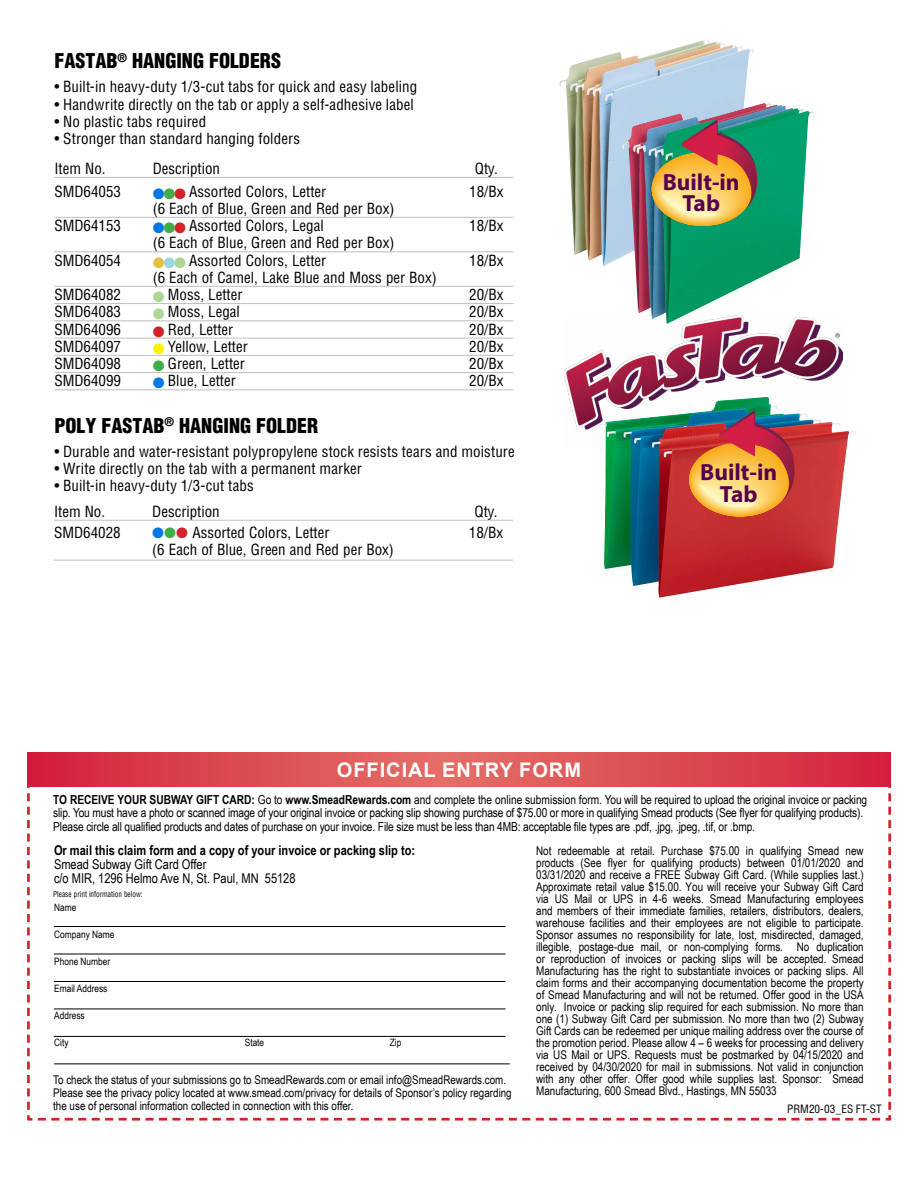
<style>
.page{position:relative;width:918px;height:1188px;background:#fff}
.page>*{position:absolute;margin:0;border:0;box-sizing:border-box;transform-origin:0 0}
.t1{font:700 23.4px/21.8px "Myriad Pro";color:#56004e;text-align:center}
.t2{font:700 20.1px "Arial";letter-spacing:.045em;color:#fff}
.t3{font:900 condensed 19.95px "Helvetica LT Std";color:#000}
.t4{font:condensed 15px "Helvetica LT Std";color:#000}
.t5{font:13.5px/14.2px "Arial Narrow";color:#000}
.t6{font:700 13.5px "Arial Narrow";color:#000}
.t7{font:12.45px/13px "Arial Narrow";letter-spacing:-.01em;color:#000}
.t8{font:12px/12px "Arial Narrow";color:#000;text-align:justify}
.t9{font:condensed 11.25px "Helvetica LT Std";letter-spacing:-.005em;color:#000}
.t10{font:10.2px "Arial Narrow";color:#000}
.t11{font:condensed 8.1px "Helvetica LT Std";color:#000;scale:.9 1}
.s1{color:#0177e3}
.s2{color:#41ad49}
.s3{color:#d2232a}
.s4{color:#e3c042}
.s5{color:#98d8e3}
.s6{color:#aed796}
.s7{color:#fff200}
.s8{font-weight:700}
</style>
<div class="page">
<svg style="left:27px;top:787px;width:864px;height:334px"></svg>
<svg style="left:27px;top:753px;width:864px;height:34px;background:#da4951"></svg>
<hr style="left:54px;top:954px;width:452px;height:1px;background:#000">
<hr style="left:54px;top:926px;width:452px;height:1px;background:#000">
<hr style="left:54px;top:981px;width:452px;height:1px;background:#000">
<hr style="left:54px;top:1009px;width:452px;height:1px;background:#000">
<hr style="left:54px;top:1036px;width:452px;height:1px;background:#000">
<hr style="left:54px;top:1064px;width:456px;height:1px;background:#000">
<hr style="left:54px;top:177px;width:459px;height:1px;background:#bcbec0">
<hr style="left:54px;top:217px;width:459px;height:1px;background:#bcbec0">
<hr style="left:54px;top:251px;width:459px;height:1px;background:#bcbec0">
<hr style="left:54px;top:286px;width:459px;height:1px;background:#bcbec0">
<hr style="left:54px;top:303px;width:459px;height:1px;background:#bcbec0">
<hr style="left:54px;top:320px;width:459px;height:1px;background:#bcbec0">
<hr style="left:54px;top:338px;width:459px;height:1px;background:#bcbec0">
<hr style="left:54px;top:355px;width:459px;height:1px;background:#bcbec0">
<hr style="left:54px;top:372px;width:459px;height:1px;background:#bcbec0">
<hr style="left:54px;top:389px;width:459px;height:1px;background:#bcbec0">
<img style="left:604px;top:431px;width:252px;height:167px">
<svg style="left:689px;top:448px;width:108px;height:69px;background:#eaa355"></svg>
<img style="left:559px;top:39px;width:195px;height:227px">
<img style="left:621px;top:103px;width:193px;height:212px">
<svg style="left:652px;top:120px;width:107px;height:106px;background:#a89b65"></svg>
<hr style="left:54px;top:520px;width:459px;height:1px;background:#bcbec0">
<hr style="left:54px;top:560px;width:459px;height:1px;background:#bcbec0">
<img style="left:565px;top:315px;width:278px;height:133px">
<h3 class="t3" style="left:54px;top:48px;width:228px">FASTAB<sup>®</sup> HANGING FOLDERS</h3>
<p class="t4" style="left:54px;top:77px;width:364px">• Built-in heavy-duty 1/3-cut tabs for quick and easy labeling</p>
<p class="t4" style="left:54px;top:95px;width:361px">• Handwrite directly on the tab or apply a self-adhesive label</p>
<p class="t4" style="left:54px;top:112px;width:153px">• No plastic tabs required</p>
<p class="t4" style="left:54px;top:129px;width:247px">• Stronger than standard hanging folders</p>
<p class="t4" style="left:54px;top:159px;width:53px">Item No.</p>
<p class="t4" style="left:153px;top:159px;width:69px">Description</p>
<p class="t4" style="left:475px;top:159px;width:24px">Qty.</p>
<p class="t4" style="left:54px;top:182px;width:68px">SMD64053</p>
<p class="t4" style="left:153px;top:182px;width:175px"><span class="s1">●</span><span class="s2">●</span><span class="s3">●</span> Assorted Colors, Letter</p>
<p class="t4" style="left:469px;top:182px;width:36px">18/Bx</p>
<p class="t4" style="left:153px;top:199px;width:243px">(6 Each of Blue, Green and Red per Box)</p>
<p class="t4" style="left:54px;top:216px;width:68px">SMD64153</p>
<p class="t4" style="left:153px;top:216px;width:173px"><span class="s1">●</span><span class="s2">●</span><span class="s3">●</span> Assorted Colors, Legal</p>
<p class="t4" style="left:469px;top:216px;width:36px">18/Bx</p>
<p class="t4" style="left:153px;top:233px;width:243px">(6 Each of Blue, Green and Red per Box)</p>
<p class="t4" style="left:54px;top:251px;width:68px">SMD64054</p>
<p class="t4" style="left:153px;top:251px;width:175px"><span class="s4">●</span><span class="s5">●</span><span class="s6">●</span> Assorted Colors, Letter</p>
<p class="t4" style="left:469px;top:251px;width:36px">18/Bx</p>
<p class="t4" style="left:153px;top:268px;width:286px">(6 Each of Camel, Lake Blue and Moss per Box)</p>
<p class="t4" style="left:54px;top:285px;width:68px">SMD64082</p>
<p class="t4" style="left:153px;top:285px;width:91px"><span class="s6">●</span> Moss, Letter</p>
<p class="t4" style="left:469px;top:285px;width:36px">20/Bx</p>
<p class="t4" style="left:54px;top:302px;width:68px">SMD64083</p>
<p class="t4" style="left:153px;top:302px;width:89px"><span class="s6">●</span> Moss, Legal</p>
<p class="t4" style="left:469px;top:302px;width:36px">20/Bx</p>
<p class="t4" style="left:54px;top:320px;width:68px">SMD64096</p>
<p class="t4" style="left:153px;top:320px;width:82px"><span class="s3">●</span> Red, Letter</p>
<p class="t4" style="left:469px;top:320px;width:36px">20/Bx</p>
<p class="t4" style="left:54px;top:337px;width:68px">SMD64097</p>
<p class="t4" style="left:153px;top:337px;width:97px"><span class="s7">●</span> Yellow, Letter</p>
<p class="t4" style="left:469px;top:337px;width:36px">20/Bx</p>
<p class="t4" style="left:54px;top:354px;width:68px">SMD64098</p>
<p class="t4" style="left:153px;top:354px;width:94px"><span class="s2">●</span> Green, Letter</p>
<p class="t4" style="left:469px;top:354px;width:36px">20/Bx</p>
<p class="t4" style="left:54px;top:371px;width:68px">SMD64099</p>
<p class="t4" style="left:153px;top:371px;width:85px"><span class="s1">●</span> Blue, Letter</p>
<p class="t4" style="left:469px;top:371px;width:36px">20/Bx</p>
<h3 class="t3" style="left:54px;top:413px;width:265px">POLY FASTAB<sup>®</sup> HANGING FOLDER</h3>
<p class="t4" style="left:54px;top:442px;width:462px">• Durable and water-resistant polypropylene stock resists tears and moisture</p>
<p class="t4" style="left:54px;top:459px;width:309px">• Write directly on the tab with a permanent marker</p>
<p class="t4" style="left:54px;top:476px;width:201px">• Built-in heavy-duty 1/3-cut tabs</p>
<p class="t4" style="left:54px;top:502px;width:53px">Item No.</p>
<p class="t4" style="left:152px;top:502px;width:69px">Description</p>
<p class="t4" style="left:475px;top:502px;width:24px">Qty.</p>
<p class="t4" style="left:54px;top:523px;width:68px">SMD64028</p>
<p class="t4" style="left:152px;top:523px;width:179px"><span class="s1">●</span><span class="s2">●</span><span class="s3">●</span> Assorted Colors, Letter</p>
<p class="t4" style="left:469px;top:523px;width:36px">18/Bx</p>
<p class="t4" style="left:152px;top:540px;width:243px">(6 Each of Blue, Green and Red per Box)</p>
<h1 class="t1" style="left:663px;top:170px;width:79px">Built-in<br>Tab</h1>
<h1 class="t1" style="left:700px;top:461px;width:79px">Built-in<br>Tab</h1>
<h2 class="t2" style="left:337px;top:756px;width:246px">OFFICIAL ENTRY FORM</h2>
<p class="t7" style="left:53px;top:793px;width:816px"><span class="s8">TO RECEIVE YOUR SUBWAY GIFT CARD:</span> Go to <span class="s8">www.SmeadRewards.com</span> and complete the online submission form. You will be required to upload the original invoice or packing slip. You must have a photo or scanned image of your original invoice or packing slip showing purchase of $75.00 or more in qualifying Smead products (See flyer for qualifying products).<br>Please circle all qualified products and dates of purchase on your invoice. File size must be less than 4MB: acceptable file types are .pdf, .jpg, .jpeg, .tif, or .bmp.</p>
<p class="t8" style="left:536px;top:844px;width:329px">Not redeemable at retail. Purchase $75.00 in qualifying Smead new products (See flyer for qualifying products) between 01/01/2020 and 03/31/2020 and receive a FREE Subway Gift Card. (While supplies last.)<br>Approximate retail value $15.00. You will receive your Subway Gift Card via US Mail or UPS in 4-6 weeks. Smead Manufacturing employees and members of their immediate families, retailers, distributors, dealers, warehouse facilities and their employees are not eligible to participate.<br>Sponsor assumes no responsibility for late, lost, misdirected, damaged, illegible, postage-due mail, or non-complying forms. No duplication or reproduction of invoices or packing slips will be accepted. Smead Manufacturing has the right to substantiate invoices or packing slips. All claim forms and their accompanying documentation become the property of Smead Manufacturing and will not be returned. Offer good in the USA only. Invoice or packing slip required for each submission. No more than one (1) Subway Gift Card per submission. No more than two (2) Subway Gift Cards can be redeemed per unique mailing address over the course of the promotion period. Please allow 4 – 6 weeks for processing and delivery via US Mail or UPS. Requests must be postmarked by 04/15/2020 and received by 04/30/2020 for mail in submissions. Not valid in conjunction with any other offer. Offer good while supplies last. Sponsor: Smead Manufacturing, 600 Smead Blvd., Hastings, MN 55033</p>
<p class="t6" style="left:54px;top:840px;width:363px">Or mail this claim form and a copy of your invoice or packing slip to:</p>
<p class="t5" style="left:54px;top:856px;width:243px">Smead Subway Gift Card Offer<br>c/o MIR, 1296 Helmo Ave N, St. Paul, MN 55128</p>
<p class="t11" style="left:53px;top:889px;width:101px">Please print information below:</p>
<p class="t10" style="left:54px;top:900px;width:24px">Name</p>
<p class="t10" style="left:54px;top:927px;width:62px">Company Name</p>
<p class="t10" style="left:54px;top:954px;width:57px">Phone Number</p>
<p class="t10" style="left:54px;top:981px;width:55px">Email Address</p>
<p class="t10" style="left:54px;top:1008px;width:32px">Address</p>
<p class="t10" style="left:54px;top:1035px;width:16px">City</p>
<p class="t10" style="left:245px;top:1035px;width:21px">State</p>
<p class="t10" style="left:390px;top:1035px;width:13px">Zip</p>
<p class="t8" style="left:53px;top:1073px;width:460px;line-height:13.2px;text-align:left">To check the status of your submissions go to SmeadRewards.com or email info@SmeadRewards.com.<br>Please see the privacy policy located at www.smead.com/privacy for details of Sponsor’s policy regarding the use of personal information collected in connection with this offer.</p>
<p class="t9" style="left:787px;top:1102px;width:96px">PRM20-03_ES FT-ST</p>
</div>
